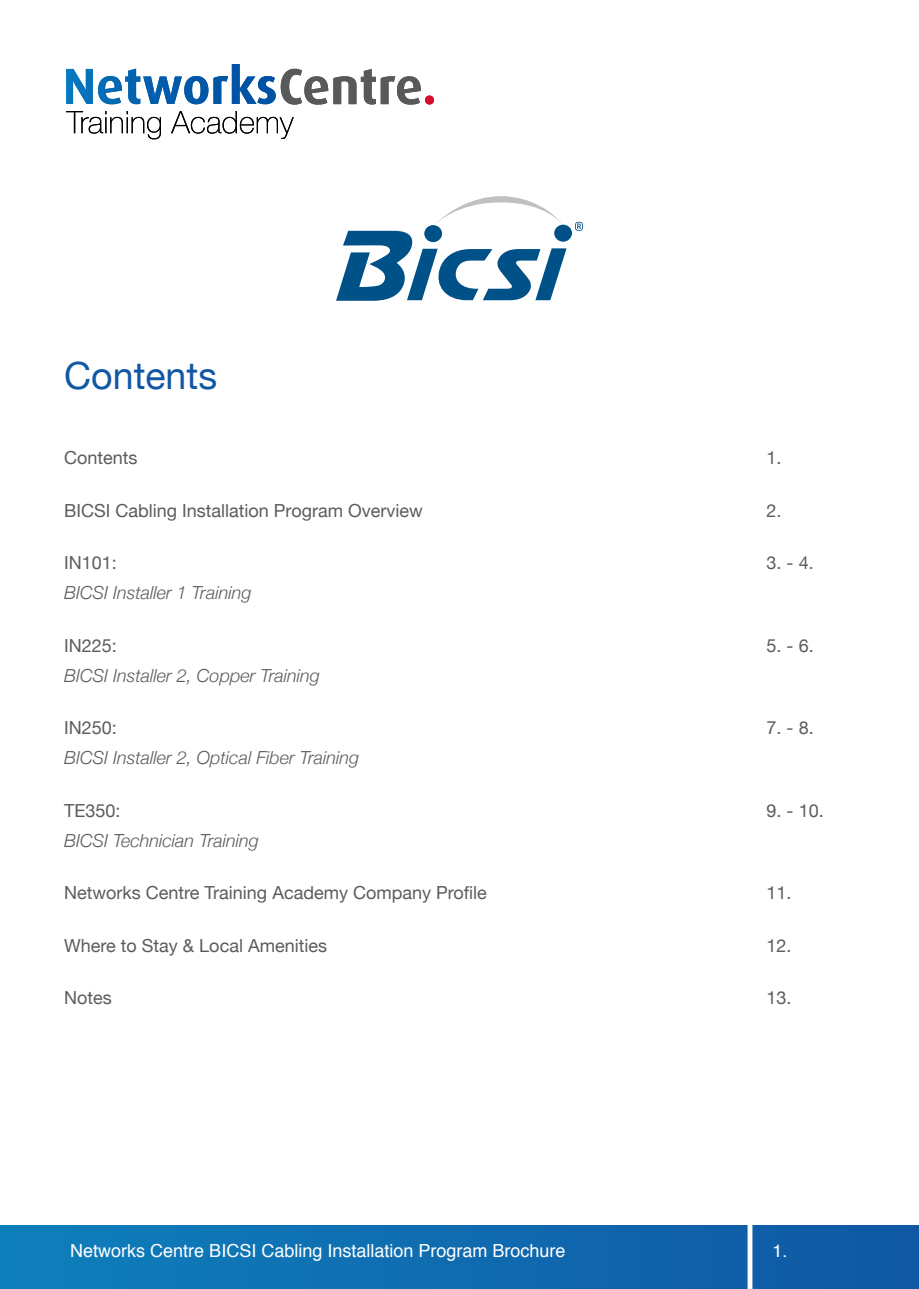
<style>
.page{position:relative;width:919px;height:1289px;background:#fff}
.page>*{position:absolute;margin:0;border:0;box-sizing:border-box;transform-origin:0 0}
.t1{font:37.5px "Helvetica Neue";color:#1257a4}
.t2{font:18px "Helvetica Neue";color:#5e5b5c}
.t3{font:italic 300 18px "Helvetica Neue";color:#5e5b5c}
.t4{font:18px "Helvetica";color:#fff}
</style>
<div class="page">
<div style="left:0;top:1225px;width:918px;height:63px;background:linear-gradient(to right,#0f7fbb,#1158a4)"></div>
<div style="left:747px;top:1209px;width:5px;height:79px;background:#fff"></div>
<svg style="left:66px;top:64px;width:368px;height:41px"></svg>
<svg style="left:66px;top:111px;width:95px;height:28px"></svg>
<svg style="left:171px;top:111px;width:123px;height:28px"></svg>
<svg style="left:336px;top:231px;width:230px;height:70px"></svg>
<div style="left:554px;top:225px;width:18px;height:17px;background:#005187;border-radius:50%"></div>
<div style="left:424px;top:225px;width:18px;height:17px;background:#005187;border-radius:50%"></div>
<svg style="left:437px;top:196px;width:124px;height:27px"></svg>
<svg style="left:575px;top:222px;width:8px;height:9px"></svg>
<h1 class="t1" style="left:64px;top:348px;width:154px">Contents</h1>
<p class="t2" style="left:64px;top:444px;width:75px">Contents</p>
<p class="t2" style="left:766px;top:444px;width:17px">1.</p>
<p class="t2" style="left:64px;top:497px;width:360px">BICSI Cabling Installation Program Overview</p>
<p class="t2" style="left:766px;top:497px;width:17px">2.</p>
<p class="t2" style="left:64px;top:549px;width:54px">IN101:</p>
<p class="t2" style="left:766px;top:549px;width:49px">3. - 4.</p>
<p class="t3" style="left:64px;top:578px;width:189px">BICSI Installer 1 Training</p>
<p class="t2" style="left:64px;top:632px;width:54px">IN225:</p>
<p class="t2" style="left:766px;top:632px;width:49px">5. - 6.</p>
<p class="t3" style="left:64px;top:661px;width:257px">BICSI Installer 2, Copper Training</p>
<p class="t2" style="left:64px;top:714px;width:54px">IN250:</p>
<p class="t2" style="left:766px;top:714px;width:49px">7. - 8.</p>
<p class="t3" style="left:64px;top:743px;width:296px">BICSI Installer 2, Optical Fiber Training</p>
<p class="t2" style="left:64px;top:797px;width:58px">TE350:</p>
<p class="t2" style="left:766px;top:797px;width:59px">9. - 10.</p>
<p class="t3" style="left:64px;top:826px;width:196px">BICSI Technician Training</p>
<p class="t2" style="left:64px;top:879px;width:424px">Networks Centre Training Academy Company Profile</p>
<p class="t2" style="left:766px;top:879px;width:27px">11.</p>
<p class="t2" style="left:64px;top:932px;width:264px">Where to Stay &amp; Local Amenities</p>
<p class="t2" style="left:766px;top:932px;width:27px">12.</p>
<p class="t2" style="left:64px;top:984px;width:49px">Notes</p>
<p class="t2" style="left:766px;top:984px;width:27px">13.</p>
<p class="t4" style="left:39px;top:1236px;width:361px">Networks Centr El ctrical Training Brochure</p>
<p class="t4" style="left:70px;top:1236px;width:497px">Networks Centre BICSI Cabling Installation Program Brochure</p>
<p class="t4" style="left:772px;top:1236px;width:17px">1.</p>
</div>
